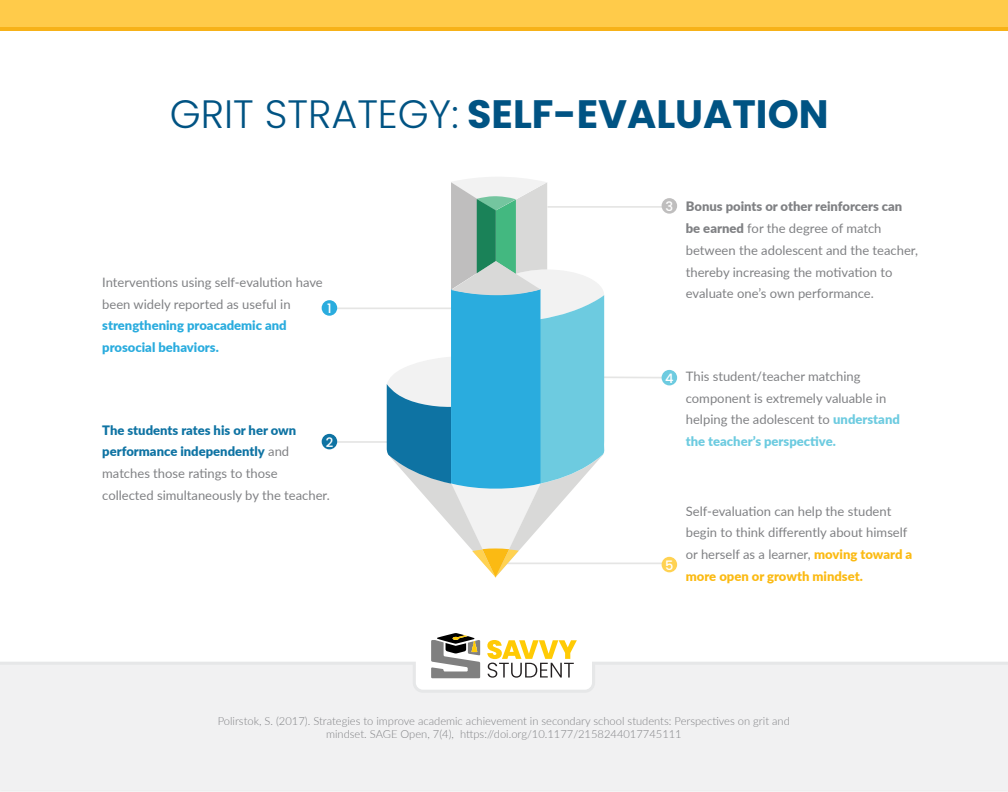
<style>
.page{position:relative;width:1008px;height:792px;background:#fff}
.page>*{position:absolute;margin:0;border:0;box-sizing:border-box;transform-origin:0 0}
.t1{font:700 39.6px "Poppins";color:#005383}
.t2{font:13px/21.8px "Lato";color:#808184}
.t3{font:900 13px/21.8px "Lato";color:#2aacde}
.t4{font:500 13px "Poppins";color:#fff}
.t5{font:300 11.1px/13.4px "Lato";color:#808184;text-align:center}
.s1{font-weight:300}
.s2{font-weight:900;color:#0e73a3}
.s3{font-weight:900}
.s4{font-weight:900;color:#6dcbe0}
.s5{font-weight:900;color:#fbba13}
</style>
<div class="page">
<hr style="left:329px;top:308px;width:122px;height:1px;background:#e5e5e4">
<hr style="left:325px;top:441px;width:63px;height:2px;background:#e5e5e4">
<div style="left:0;top:662px;width:1008px;height:128px;background:#f1f1f2"></div>
<div style="left:0;top:0;width:1007px;height:28px;background:#ffcb4a"></div>
<hr style="left:0;top:28px;width:1008px;height:3px;background:#f7b218">
<svg style="left:387px;top:177px;width:284px;height:401px"></svg>
<div style="left:662px;top:198px;width:15px;height:16px;background:#bfbebe;border-radius:50%"></div>
<div style="left:662px;top:557px;width:15px;height:15px;background:#ffd252;border-radius:50%"></div>
<div style="left:322px;top:300px;width:15px;height:16px;background:#2aacde;border-radius:50%"></div>
<div style="left:662px;top:370px;width:15px;height:15px;background:#6dcbe0;border-radius:50%"></div>
<div style="left:322px;top:434px;width:15px;height:15px;background:#0e73a3;border-radius:50%"></div>
<svg style="left:487px;top:640px;width:90px;height:38px"></svg>
<svg style="left:431px;top:633px;width:49px;height:45px"></svg>
<h1 class="t1" style="left:170px;top:92px;width:660px"><span class="s1">GRIT STRATEGY:</span> SELF-EVALUATION</h1>
<p class="t2" style="left:102px;top:271px;width:222px">Interventions using self-evalution have been widely reported as useful in</p>
<p class="t3" style="left:102px;top:314px;width:186px">strengthening proacademic and prosocial behaviors.</p>
<p class="t4" style="left:327px;top:301px;width:6px">1</p>
<p class="t2" style="left:102px;top:418px;width:229px"><span class="s2">The students rates his or her own performance independently</span> and matches those ratings to those collected simultaneously by the teacher.</p>
<p class="t4" style="left:326px;top:435px;width:9px">2</p>
<p class="t4" style="left:666px;top:199px;width:9px">3</p>
<p class="t2" style="left:686px;top:195px;width:234px"><span class="s3">Bonus points or other reinforcers can be earned</span> for the degree of match between the adolescent and the teacher, thereby increasing the motivation to evaluate one’s own performance.</p>
<p class="t4" style="left:665px;top:371px;width:10px">4</p>
<p class="t2" style="left:686px;top:365px;width:216px">This student/teacher matching component is extremely valuable in helping the adolescent to <span class="s4">understand the teacher’s perspective.</span></p>
<p class="t4" style="left:665px;top:558px;width:10px">5</p>
<p class="t2" style="left:686px;top:499px;width:228px">Self-evaluation can help the student begin to think differently about himself or herself as a learner, <span class="s5">moving toward a more open or growth mindset.</span></p>
<p class="t5" style="left:218px;top:714px;width:574px">Polirstok, S. (2017). Strategies to improve academic achievement in secondary school students: Perspectives on grit and mindset. SAGE Open, 7(4), https://doi.org/10.1177/2158244017745111</p>
</div>
